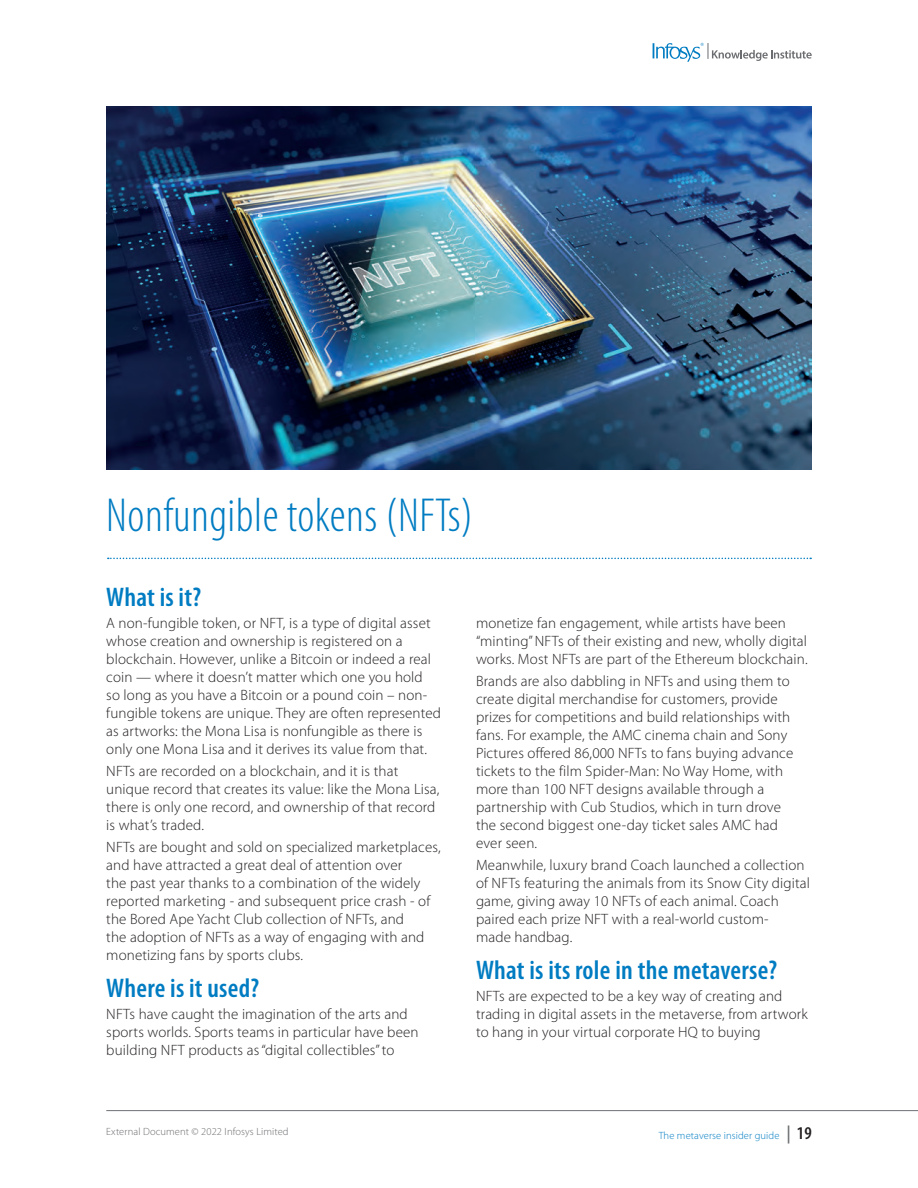
<style>
.page{position:relative;width:918px;height:1188px;background:#fff}
.page>*{position:absolute;margin:0;border:0;box-sizing:border-box;transform-origin:0 0}
.t1{font:300 condensed 48px "Myriad Pro";letter-spacing:.01em;color:#007cc2}
.t2{font:600 condensed 27px "Myriad Pro";letter-spacing:.01em;color:#007cc2}
.t3{font:300 15px/18px "Myriad Pro";letter-spacing:.01em;color:#231f20}
.t4{font:300 10.5px "Myriad Pro";letter-spacing:.01em;color:#6c6d70}
.t5{font:300 10.5px "Myriad Pro";letter-spacing:.01em;color:#007cc2}
.s1{font-weight:600;font-stretch:condensed;font-size:18px;color:#6c6d70}
.s2{font-weight:600;font-stretch:condensed;font-size:18px;color:#231f20}
</style>
<div class="page">
<hr style="left:106px;top:1110px;width:812px;height:1px;background:#6e7276">
<svg style="left:653px;top:43px;width:159px;height:19px"></svg>
<img style="left:106px;top:106px;width:706px;height:364px">
<svg style="left:108px;top:558px;width:703px;height:1px"></svg>
<h1 class="t1" style="left:106px;top:490px;width:368px">Nonfungible tokens (NFTs)</h1>
<h2 class="t2" style="left:106px;top:582px;width:96px">What is it?</h2>
<p class="t3" style="left:106px;top:614px;width:336px">A non-fungible token, or NFT, is a type of digital asset whose creation and ownership is registered on a blockchain. However, unlike a Bitcoin or indeed a real coin — where it doesn’t matter which one you hold<br>so long as you have a Bitcoin or a pound coin – non&shy;fungible tokens are unique. They are often represented as artworks: the Mona Lisa is nonfungible as there is only one Mona Lisa and it derives its value from that.</p>
<p class="t3" style="left:106px;top:762px;width:335px">NFTs are recorded on a blockchain, and it is that unique record that creates its value: like the Mona Lisa, there is only one record, and ownership of that record is what’s traded.</p>
<p class="t3" style="left:106px;top:839px;width:336px">NFTs are bought and sold on specialized marketplaces, and have attracted a great deal of attention over<br>the past year thanks to a combination of the widely reported marketing - and subsequent price crash - of the Bored Ape Yacht Club collection of NFTs, and<br>the adoption of NFTs as a way of engaging with and monetizing fans by sports clubs.</p>
<h2 class="t2" style="left:106px;top:973px;width:154px">Where is it used?</h2>
<p class="t3" style="left:106px;top:1006px;width:314px">NFTs have caught the imagination of the arts and sports worlds. Sports teams in particular have been building NFT products as “digital collectibles” to</p>
<p class="t3" style="left:476px;top:614px;width:333px">monetize fan engagement, while artists have been “minting” NFTs of their existing and new, wholly digital works. Most NFTs are part of the Ethereum blockchain.</p>
<p class="t3" style="left:476px;top:672px;width:319px">Brands are also dabbling in NFTs and using them to create digital merchandise for customers, provide prizes for competitions and build relationships with fans. For example, the AMC cinema chain and Sony Pictures offered 86,000 NFTs to fans buying advance tickets to the film Spider-Man: No Way Home, with more than 100 NFT designs available through a partnership with Cub Studios, which in turn drove the second biggest one-day ticket sales AMC had ever seen.</p>
<p class="t3" style="left:476px;top:857px;width:335px">Meanwhile, luxury brand Coach launched a collection of NFTs featuring the animals from its Snow City digital game, giving away 10 NFTs of each animal. Coach paired each prize NFT with a real-world custom-<br>made handbag.</p>
<h2 class="t2" style="left:476px;top:955px;width:303px">What is its role in the metaverse?</h2>
<p class="t3" style="left:476px;top:987px;width:333px">NFTs are expected to be a key way of creating and trading in digital assets in the metaverse, from artwork to hang in your virtual corporate HQ to buying</p>
<p class="t4" style="left:106px;top:1126px;width:184px">External Document © 2022 Infosys Limited</p>
<p class="t5" style="left:659px;top:1129px;width:155px">The metaverse insider guide <span class="s1">|</span> <span class="s2">19</span></p>
</div>
